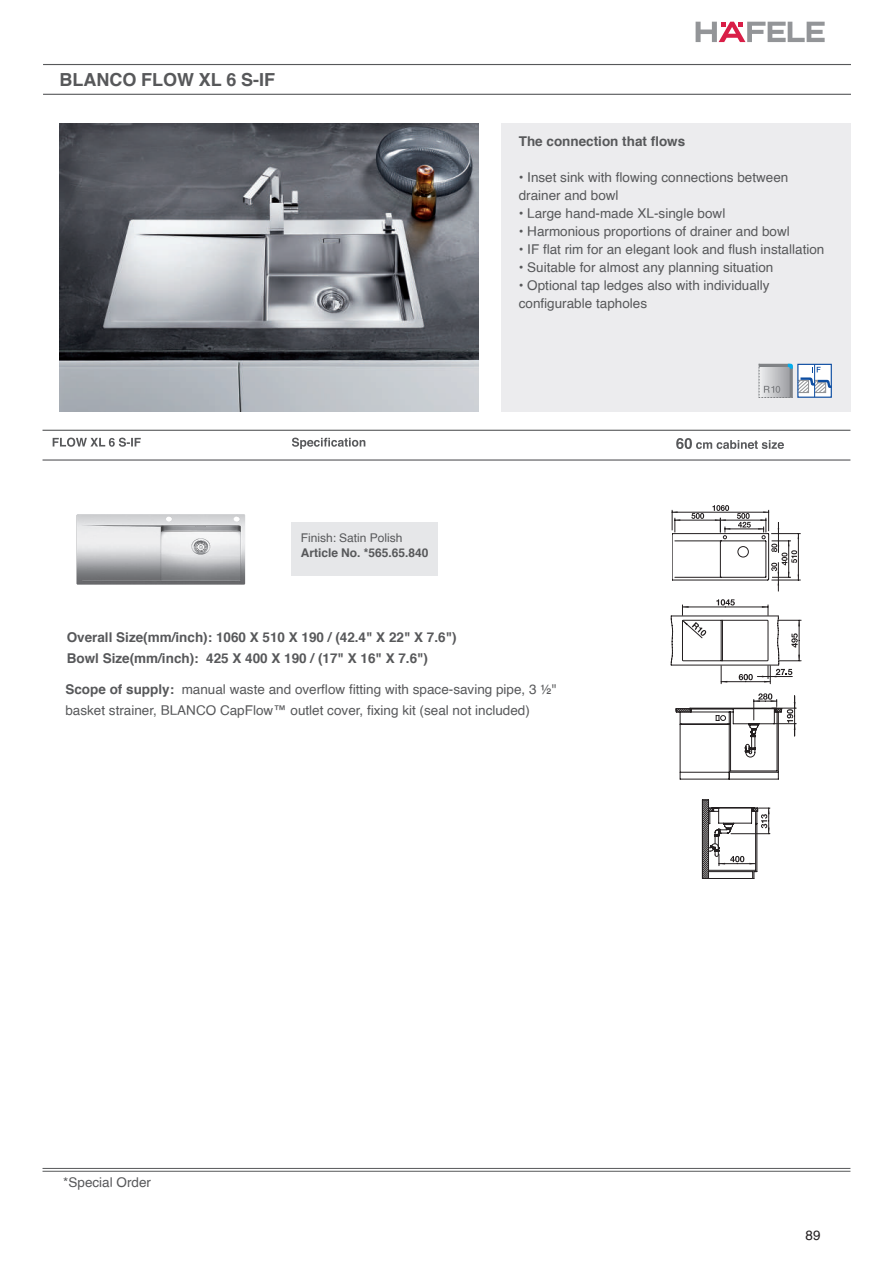
<style>
.page{position:relative;width:893px;height:1263px;background:#fff}
.page>*{position:absolute;margin:0;border:0;box-sizing:border-box;transform-origin:0 0}
.t1{font:700 18px "Helvetica";color:#57585a}
.t2{font:13.5px/18px "Helvetica";color:#57585a}
.t3{font:700 13.5px/21px "Helvetica";color:#57585a}
.t4{font:13.5px "Helvetica";color:#231f20}
.t5{font:700 12px "Helvetica";color:#57585a}
.t6{font:12px "Helvetica";color:#57585a}
.s1{font-weight:700}
</style>
<div class="page">
<svg style="left:696px;top:22px;width:129px;height:20px"></svg>
<hr style="left:43px;top:64px;width:808px;height:1px;background:#57585a">
<div style="left:502px;top:123px;width:349px;height:289px;background:#ececee"></div>
<hr style="left:43px;top:94px;width:808px;height:1px;background:#57585a">
<hr style="left:43px;top:430px;width:807px;height:1px;background:#57585a">
<hr style="left:43px;top:459px;width:807px;height:2px;background:#57585a">
<svg style="left:53px;top:438px;width:88px;height:9px"></svg>
<svg style="left:292px;top:438px;width:73px;height:11px"></svg>
<svg style="left:676px;top:438px;width:108px;height:11px"></svg>
<img style="left:76px;top:514px;width:169px;height:71px">
<img style="left:59px;top:123px;width:420px;height:289px">
<hr style="left:43px;top:1168px;width:807px;height:1px;background:#57585a">
<hr style="left:43px;top:1171px;width:807px;height:1px;background:#57585a">
<svg style="left:759px;top:364px;width:71px;height:34px"></svg>
<hr style="left:814px;top:364px;width:1px;height:33px;background:#0d4da1">
<div style="left:797px;top:364px;width:35px;height:34px;border:1px solid #0d4da1"></div>
<svg style="left:672px;top:505px;width:128px;height:86px"></svg>
<svg style="left:671px;top:599px;width:130px;height:85px"></svg>
<svg style="left:676px;top:693px;width:120px;height:86px"></svg>
<svg style="left:702px;top:800px;width:68px;height:79px"></svg>
<div style="left:291px;top:523px;width:147px;height:53px;background:#e6e7e9"></div>
<h1 class="t1" style="left:59px;top:65px;width:217px">BLANCO FLOW XL 6 S-IF</h1>
<p class="t3" style="left:519px;top:131px;width:168px">The connection that flows</p>
<p class="t2" style="left:519px;top:169px;width:271px">• Inset sink with flowing connections between drainer and bowl</p>
<p class="t2" style="left:519px;top:205px;width:208px">• Large hand-made XL-single bowl</p>
<p class="t2" style="left:519px;top:223px;width:273px">• Harmonious proportions of drainer and bowl</p>
<p class="t2" style="left:519px;top:241px;width:307px">• IF flat rim for an elegant look and flush installation</p>
<p class="t2" style="left:519px;top:259px;width:256px">• Suitable for almost any planning situation</p>
<p class="t2" style="left:519px;top:277px;width:252px">• Optional tap ledges also with individually configurable tapholes</p>
<p class="t6" style="left:301px;top:529px;width:103px">Finish: Satin Polish</p>
<p class="t5" style="left:301px;top:543px;width:129px">Article No. *565.65.840</p>
<p class="t3" style="left:67px;top:626px;width:391px">Overall Size(mm/inch): 1060 X 510 X 190 / (42.4" X 22" X 7.6")<br>Bowl Size(mm/inch): 425 X 400 X 190 / (17" X 16" X 7.6")</p>
<p class="t2" style="left:65px;top:679px;width:492px;line-height:21px"><span class="s1">Scope of supply:</span> manual waste and overflow fitting with space-saving pipe, 3 ½" basket strainer, BLANCO CapFlow™ outlet cover, fixing kit (seal not included)</p>
<p class="t2" style="left:63px;top:1173px;width:89px">*Special Order</p>
<p class="t4" style="left:805px;top:1225px;width:17px">89</p>
</div>
